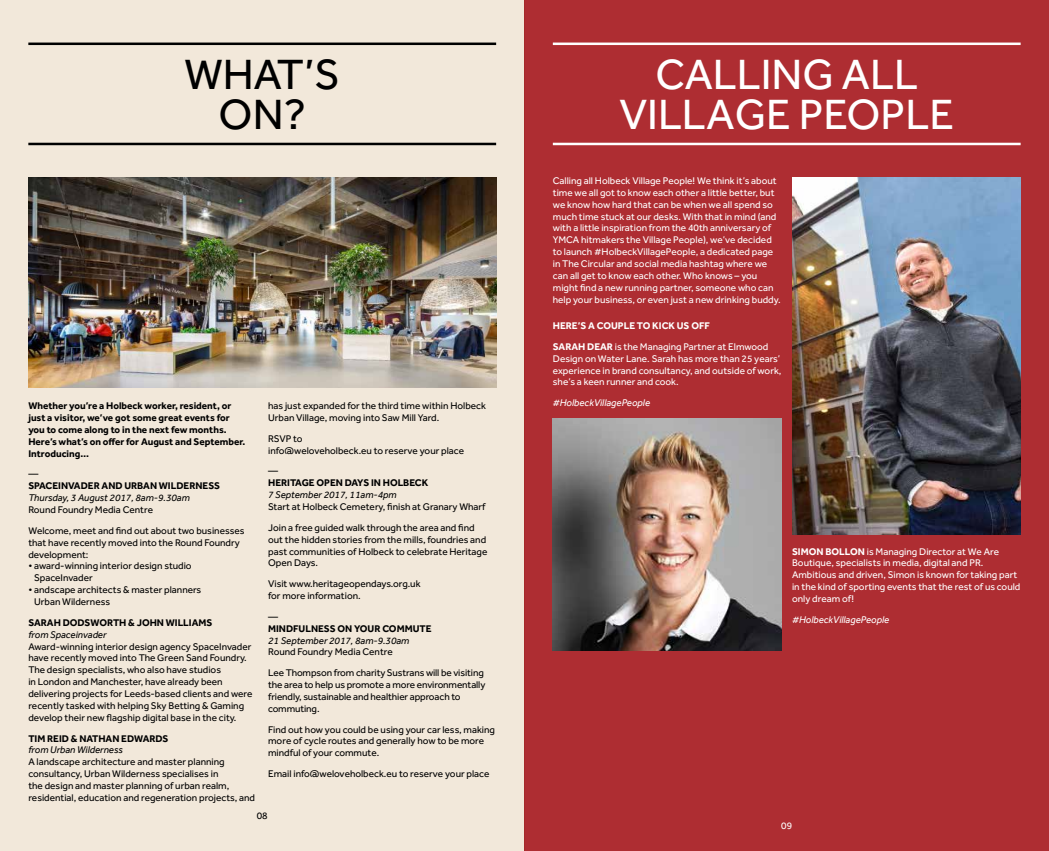
<style>
.page{position:relative;width:1049px;height:851px;background:#fff}
.page>*{position:absolute;margin:0;border:0;box-sizing:border-box;transform-origin:0 0}
.t1{font:43.75px/40px "Effra";color:#fff;text-align:center}
.t2{font:43.75px/40px "Effra";color:#000;text-align:center}
.t3{font:10px/11.9px "Effra";color:#000}
.t4{font:10px/11.9px "Effra";color:#fff}
.t5{font:700 10px/11.9px "Effra";color:#000}
.t6{font:italic 10px "Effra";color:#000}
.t7{font:700 10px/20.8px "Effra";color:#fff}
.t8{font:italic 10px "Effra";color:#fff}
.s1{font-weight:400}
.s2{font-weight:700}
</style>
<div class="page">
<div style="left:524px;top:0;width:525px;height:850px;background:#ae2d32"></div>
<hr style="left:553px;top:43px;width:467px;height:2px;background:#fff">
<hr style="left:553px;top:143px;width:467px;height:2px;background:#fff">
<img style="left:553px;top:418px;width:228px;height:232px">
<img style="left:792px;top:177px;width:228px;height:357px">
<div style="left:0;top:0;width:524px;height:850px;background:#f2e8da"></div>
<hr style="left:28px;top:43px;width:468px;height:2px;background:#000">
<hr style="left:28px;top:143px;width:468px;height:2px;background:#000">
<img style="left:28px;top:177px;width:468px;height:210px">
<h1 class="t2" style="left:184px;top:53px;width:157px">WHAT’S<br>ON?</h1>
<p class="t5" style="left:28px;top:399px;width:218px">Whether you’re a Holbeck worker, resident, or just a visitor, we’ve got some great events for you to come along to in the next few months.<br>Here’s what’s on offer for August and September.<br>Introducing…</p>
<p class="t3" style="left:28px;top:468px;width:11px">—</p>
<p class="t5" style="left:28px;top:479px;width:193px">SPACEINVADER AND URBAN WILDERNESS</p>
<p class="t6" style="left:28px;top:492px;width:163px">Thursday, 3 August 2017, 8am-9.30am</p>
<p class="t3" style="left:28px;top:499px;width:218px;line-height:20.8px">Round Foundry Media Centre<br>Welcome, meet and find out about two businesses</p>
<p class="t3" style="left:28px;top:536px;width:213px">that have recently moved into the Round Foundry development:</p>
<p class="t3" style="left:34px;top:560px;width:159px;text-indent:-6px">• award-winning interior design studio<br>SpaceInvader</p>
<p class="t3" style="left:34px;top:583px;width:169px;text-indent:-6px">• andscape architects &amp; master planners<br>Urban Wilderness</p>
<p class="t5" style="left:28px;top:616px;width:186px">SARAH DODSWORTH &amp; JOHN WILLIAMS</p>
<p class="t6" style="left:28px;top:628px;width:80px">from Spaceinvader</p>
<p class="t3" style="left:28px;top:640px;width:226px">Award-winning interior design agency SpaceInvader have recently moved into The Green Sand Foundry.<br>The design specialists, who also have studios<br>in London and Manchester, have already been delivering projects for Leeds-based clients and were recently tasked with helping Sky Betting &amp; Gaming develop their new flagship digital base in the city.</p>
<p class="t5" style="left:28px;top:732px;width:142px">TIM REID &amp; NATHAN EDWARDS</p>
<p class="t6" style="left:28px;top:744px;width:96px">from Urban Wilderness</p>
<p class="t3" style="left:28px;top:755px;width:228px">A landscape architecture and master planning consultancy, Urban Wilderness specialises in<br>the design and master planning of urban realm, residential, education and regeneration projects, and</p>
<p class="t3" style="left:268px;top:399px;width:219px">has just expanded for the third time within Holbeck<br>Urban Village, moving into Saw Mill Yard.</p>
<p class="t3" style="left:268px;top:432px;width:198px">RSVP to<br>info@weloveholbeck.eu to reserve your place</p>
<p class="t3" style="left:268px;top:465px;width:11px">—</p>
<p class="t5" style="left:268px;top:476px;width:162px">HERITAGE OPEN DAYS IN HOLBECK</p>
<p class="t6" style="left:268px;top:489px;width:130px">7 September 2017, 11am-4pm</p>
<p class="t3" style="left:268px;top:496px;width:219px;line-height:20.8px">Start at Holbeck Cemetery, finish at Granary Wharf<br>Join a free guided walk through the area and find</p>
<p class="t3" style="left:268px;top:533px;width:221px">out the hidden stories from the mills, foundries and past communities of Holbeck to celebrate Heritage<br>Open Days.</p>
<p class="t3" style="left:268px;top:577px;width:154px">Visit www.heritageopendays.org.uk for more information.</p>
<p class="t3" style="left:268px;top:610px;width:11px">—</p>
<p class="t5" style="left:268px;top:622px;width:165px">MINDFULNESS ON YOUR COMMUTE</p>
<p class="t6" style="left:268px;top:634px;width:143px">21 September 2017, 8am-9.30am</p>
<p class="t3" style="left:268px;top:641px;width:217px;line-height:20.8px">Round Foundry Media Centre<br>Lee Thompson from charity Sustrans will be visiting</p>
<p class="t3" style="left:268px;top:678px;width:219px">the area to help us promote a more environmentally friendly, sustainable and healthier approach to commuting.</p>
<p class="t3" style="left:268px;top:723px;width:228px">Find out how you could be using your car less, making more of cycle routes and generally how to be more mindful of your commute.</p>
<p class="t3" style="left:268px;top:767px;width:223px">Email info@weloveholbeck.eu to reserve your place</p>
<p class="t3" style="left:257px;top:809px;width:12px">08</p>
<h1 class="t1" style="left:619px;top:53px;width:336px">CALLING ALL<br>VILLAGE PEOPLE</h1>
<p class="t4" style="left:553px;top:174px;width:229px">Calling all Holbeck Village People! We think it’s about time we all got to know each other a little better, but we know how hard that can be when we all spend so much time stuck at our desks. With that in mind (and with a little inspiration from the 40th anniversary of YMCA hitmakers the Village People), we’ve decided to launch #HolbeckVillagePeople, a dedicated page in The Circular and social media hashtag where we can all get to know each other. Who knows – you might find a new running partner, someone who can help your business, or even just a new drinking buddy.</p>
<p class="t7" style="left:553px;top:315px;width:217px">HERE’S A COUPLE TO KICK US OFF<br>SARAH DEAR <span class="s1">is the Managing Partner at Elmwood</span></p>
<p class="t4" style="left:553px;top:352px;width:230px">Design on Water Lane. Sarah has more than 25 years’ experience in brand consultancy, and outside of work, she’s a keen runner and cook.</p>
<p class="t8" style="left:553px;top:397px;width:99px">#HolbeckVillagePeople</p>
<p class="t4" style="left:792px;top:545px;width:230px"><span class="s2">SIMON BOLLON</span> is Managing Director at We Are Boutique, specialists in media, digital and PR.<br>Ambitious and driven, Simon is known for taking part in the kind of sporting events that the rest of us could only dream of!</p>
<p class="t8" style="left:792px;top:613px;width:99px">#HolbeckVillagePeople</p>
<p class="t4" style="left:781px;top:819px;width:12px">09</p>
</div>
